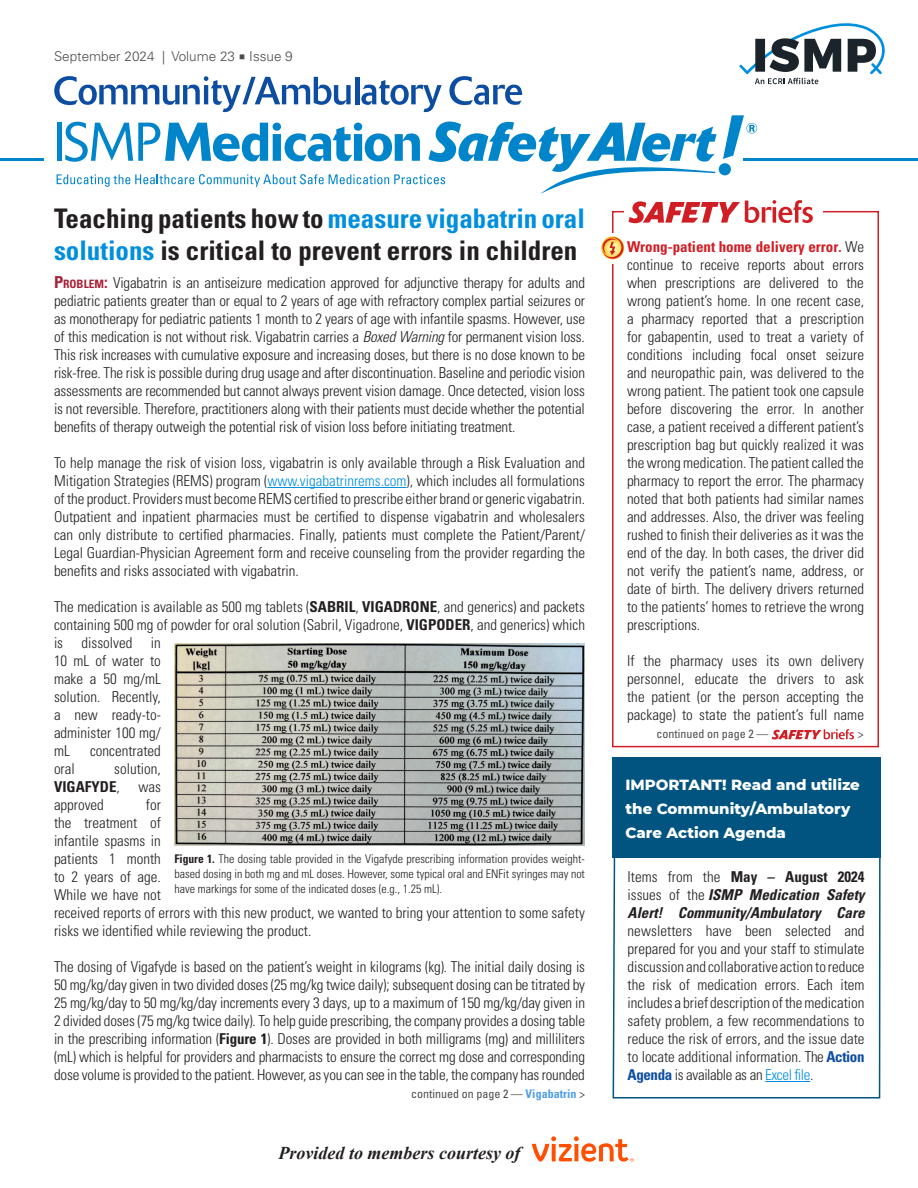
<style>
.page{position:relative;width:918px;height:1188px;background:#fff}
.page>*{position:absolute;margin:0;border:0;box-sizing:border-box;transform-origin:0 0}
.t1{font:700 condensed 27px/32.4px "Univers LT Std";color:#231f20}
.t2{font:italic 700 18px "Times New Roman";color:#231f20}
.Body{font:300 condensed 15px/18px "Univers LT Std";color:#231f20;text-align:justify}
.t3{font:800 15px/24px "Montserrat";color:#fff}
.t4{font:300 13.5px "Univers LT Std";color:#4b4c4d}
.Figure_caption{font:300 condensed 12px/15px "Univers LT Std";color:#231f20;text-align:justify}
.Continuation_tag{font:condensed 12px "Univers LT Std";color:#4b4c4d}
.s1{font-family:"Minion Pro";font-weight:400;font-size:16.5px}
.s2{color:#008fde}
.s3{font-weight:700;font-size:16.5px;color:#a72239}
.s4{font-weight:700;font-size:11.55px;color:#a72239}
.s5{font-style:italic}
.s6{font-weight:700}
.s7{font-weight:700;color:#4f9fe3}
.s8{font-weight:700;color:#d01e25}
.s9{font-weight:700;font-style:italic}
.s10{font-weight:700;color:#0d4da1}
</style>
<div class="page">
<hr style="left:743px;top:158px;width:175px;height:3px;background:#0084ca">
<hr style="left:0;top:158px;width:43px;height:3px;background:#0084ca">
<svg style="left:54px;top:23px;width:831px;height:171px"></svg>
<hr style="left:267px;top:487px;width:140px;height:1px;background:#008fde">
<svg style="left:532px;top:1136px;width:102px;height:26px"></svg>
<div style="left:612px;top:211px;width:267px;height:536px;border:2px solid #d01e25"></div>
<div style="left:624px;top:196px;width:199px;height:29px;background:#fff"></div>
<svg style="left:628px;top:200px;width:185px;height:23px"></svg>
<svg style="left:772px;top:729px;width:82px;height:10px"></svg>
<div style="left:600px;top:233px;width:26px;height:30px;background:#fff"></div>
<svg style="left:601px;top:236px;width:23px;height:23px"></svg>
<svg style="left:603px;top:237px;width:20px;height:22px"></svg>
<img style="left:174px;top:643px;width:411px;height:203px">
<svg style="left:612px;top:757px;width:269px;height:342px"></svg>
<div style="left:612px;top:757px;width:268px;height:100px;background:#015480"></div>
<p class="t4" style="left:54px;top:49px;width:240px">September 2024 | Volume 23 <span class="s1">■</span> Issue 9</p>
<p class="t1" style="left:54px;top:202px;width:532px">Teaching patients how to <span class="s2">measure vigabatrin oral solutions</span> is critical to prevent errors in children</p>
<p class="Body" style="left:54px;top:274px;width:533px"><span class="s3">P</span><span class="s4">ROBLEM</span><span class="s3">:</span> Vigabatrin is an antiseizure medication approved for adjunctive therapy for adults and pediatric patients greater than or equal to 2 years of age with refractory complex partial seizures or as monotherapy for pediatric patients 1 month to 2 years of age with infantile spasms. However, use of this medication is not without risk. Vigabatrin carries a <span class="s5">Boxed Warning</span> for permanent vision loss.<br>This risk increases with cumulative exposure and increasing doses, but there is no dose known to be risk-free. The risk is possible during drug usage and after discontinuation. Baseline and periodic vision assessments are recommended but cannot always prevent vision damage. Once detected, vision loss is not reversible. Therefore, practitioners along with their patients must decide whether the potential benefits of therapy outweigh the potential risk of vision loss before initiating treatment.</p>
<p class="Body" style="left:54px;top:454px;width:533px">To help manage the risk of vision loss, vigabatrin is only available through a Risk Evaluation and Mitigation Strategies (REMS) program (<span class="s2">www.vigabatrinrems.com</span>), which includes all formulations of the product. Providers must become REMS certified to prescribe either brand or generic vigabatrin.<br>Outpatient and inpatient pharmacies must be certified to dispense vigabatrin and wholesalers can only distribute to certified pharmacies. Finally, patients must complete the Patient/Parent/ Legal Guardian-Physician Agreement form and receive counseling from the provider regarding the benefits and risks associated with vigabatrin.</p>
<p class="Body" style="left:54px;top:598px;width:533px;text-align:left">The medication is available as 500 mg tablets (<span class="s6">SABRIL</span>, <span class="s6">VIGADRONE</span>, and generics) and packets containing 500 mg of powder for oral solution (Sabril, Vigadrone, <span class="s6">VIGPODER</span>, and generics) which is dissolved in<br>10 mL of water to<br>make a 50 mg/mL<br>solution. Recently,<br>a new ready-to-<br>administer 100 mg/<br>mL</p>
<p class="Body" style="left:90px;top:742px;width:72px">concentrated</p>
<p class="Body" style="left:54px;top:760px;width:108px;text-indent:60px">solution, <span class="s6">VIGAFYDE</span>, was approved</p>
<p class="Body" style="left:54px;top:760px;width:22px">oral</p>
<p class="Body" style="left:54px;top:796px;width:532px;text-align:left;text-indent:92px">for<br>the treatment of<br>infantile spasms in<br>patients 1 month<br>to 2 years of age.<br>While we have not<br>received reports of errors with this new product, we wanted to bring your attention to some safety risks we identified while reviewing the product.</p>
<p class="Body" style="left:54px;top:958px;width:533px">The dosing of Vigafyde is based on the patient’s weight in kilograms (kg). The initial daily dosing is 50 mg/kg/day given in two divided doses (25 mg/kg twice daily); subsequent dosing can be titrated by 25 mg/kg/day to 50 mg/kg/day increments every 3 days, up to a maximum of 150 mg/kg/day given in 2 divided doses (75 mg/kg twice daily). To help guide prescribing, the company provides a dosing table in the prescribing information (<span class="s6">Figure 1</span>). Doses are provided in both milligrams (mg) and milliliters (mL) which is helpful for providers and pharmacists to ensure the correct mg dose and corresponding dose volume is provided to the patient. However, as you can see in the table, the company has rounded</p>
<p class="Continuation_tag" style="left:411px;top:1086px;width:175px">continued on page 2 — <span class="s7">Vigabatrin</span> &gt;</p>
<p class="Figure_caption" style="left:174px;top:852px;width:412px"><span class="s6">Figure 1.</span> The dosing table provided in the Vigafyde prescribing information provides weight&shy;based dosing in both mg and mL doses. However, some typical oral and ENFit syringes may not have markings for some of the indicated doses (e.g., 1.25 mL).</p>
<p class="t2" style="left:279px;top:1141px;width:243px">Provided to members courtesy of</p>
<p class="Body" style="left:627px;top:238px;width:239px"><span class="s8">Wrong-patient home delivery error.</span> We continue to receive reports about errors when prescriptions are delivered to the wrong patient’s home. In one recent case, a pharmacy reported that a prescription for gabapentin, used to treat a variety of conditions including focal onset seizure and neuropathic pain, was delivered to the wrong patient. The patient took one capsule before discovering the error. In another case, a patient received a different patient’s prescription bag but quickly realized it was the wrong medication. The patient called the pharmacy to report the error. The pharmacy noted that both patients had similar names and addresses. Also, the driver was feeling rushed to finish their deliveries as it was the end of the day. In both cases, the driver did not verify the patient’s name, address, or date of birth. The delivery drivers returned to the patients’ homes to retrieve the wrong prescriptions.</p>
<p class="Body" style="left:627px;top:652px;width:239px">If the pharmacy uses its own delivery personnel, educate the drivers to ask the patient (or the person accepting the package) to state the patient’s full name</p>
<p class="Continuation_tag" style="left:656px;top:726px;width:113px">continued on page 2 —</p>
<p class="Continuation_tag" style="left:858px;top:726px;width:7px">&gt;</p>
<p class="t3" style="left:626px;top:772px;width:236px">IMPORTANT! Read and utilize the Community/Ambulatory<br>Care Action Agenda</p>
<p class="Body" style="left:628px;top:868px;width:239px">Items from the <span class="s6">May – August 2024 </span>issues of the <span class="s9">ISMP Medication Safety Alert! Community/Ambulatory Care </span>newsletters have been selected and prepared for you and your staff to stimulate discussion and collaborative action to reduce the risk of medication errors. Each item includes a brief description of the medication safety problem, a few recommendations to reduce the risk of errors, and the issue date to locate additional information. The <span class="s10">Action Agenda</span> is available as an <span class="s2">Excel file</span>.</p>
</div>
